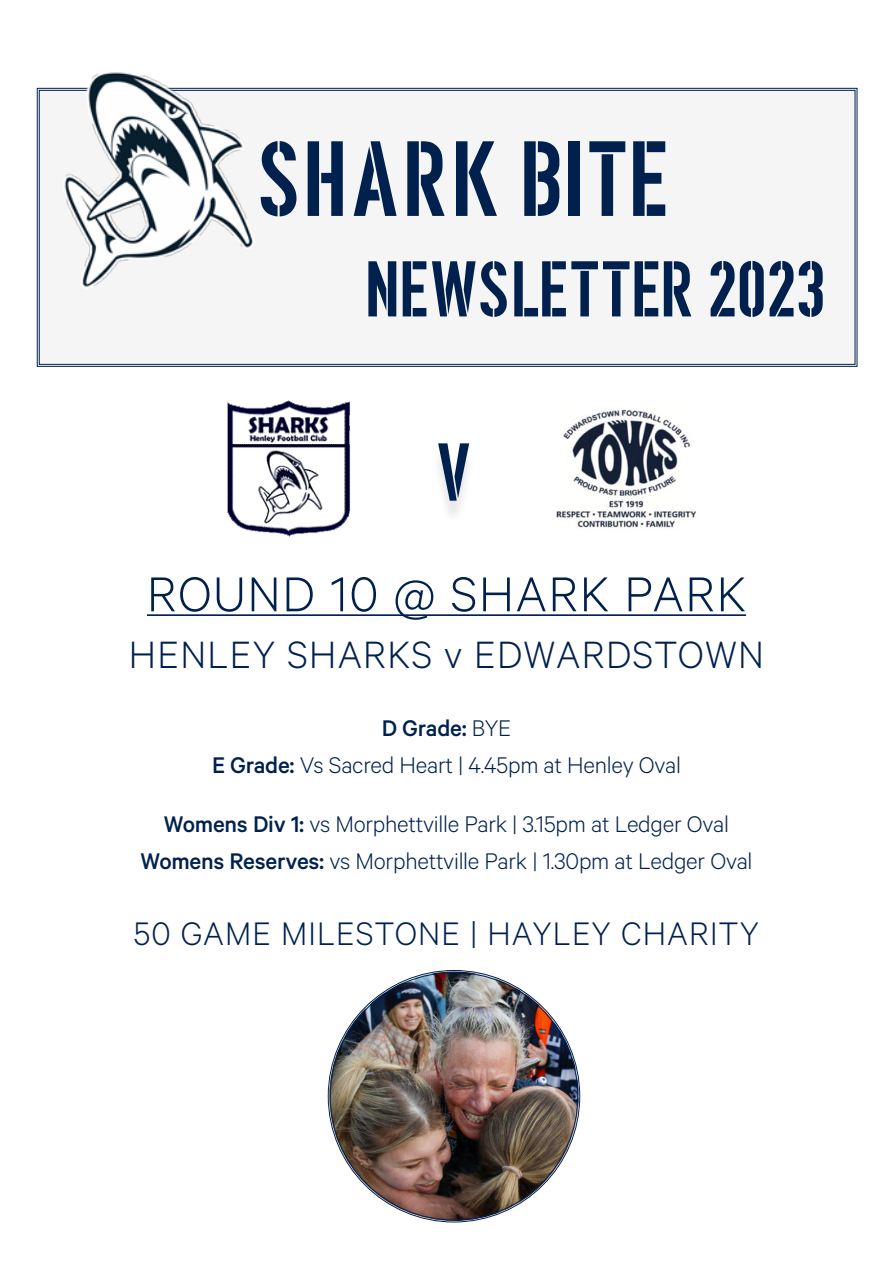
<style>
.page{position:relative;width:893px;height:1263px;background:#fff}
.page>*{position:absolute;margin:0;border:0;box-sizing:border-box;transform-origin:0 0}
.t1{font:103.5px "Ombudsman Stencil";letter-spacing:.03em;color:#00214e}
.t2{font:79.5px "Ombudsman Stencil";color:#00214e}
.t3{font:76.5px "Ombudsman Stencil";letter-spacing:.02em;color:#00214e}
.t4{font:300 55.05px "Calibre";letter-spacing:.03em;color:#00214e}
.t5{font:300 42.9px "Calibre";letter-spacing:.03em;color:#00214e}
.t6{font:300 36.75px "Calibre";letter-spacing:.03em;color:#00214e}
.t7{font:300 25.5px/37.5px "Calibre";letter-spacing:-.01em;color:#00214e;text-align:center}
.s1{font-weight:500}
</style>
<div class="page">
<div style="left:36px;top:87px;width:822px;height:280px;background:#f5f5f6"></div>
<hr style="left:147px;top:614px;width:599px;height:2px;background:#00214e">
<img style="left:556px;top:410px;width:140px;height:118px">
<img style="left:227px;top:400px;width:123px;height:137px">
<div style="left:431px;top:450px;width:46px;height:74px;background:#231f20;opacity:.12"></div>
<img style="left:43px;top:72px;width:216px;height:216px">
<img style="left:329px;top:971px;width:250px;height:250px;border-radius:125px">
<h1 class="t1" style="left:261px;top:125px;width:411px">SHARK BITE</h1>
<h3 class="t3" style="left:368px;top:250px;width:461px">NEWSLETTER 2023</h3>
<h2 class="t2" style="left:438px;top:431px;width:36px">V</h2>
<h3 class="t4" style="left:147px;top:562px;width:601px">ROUND 10 @ SHARK PARK</h3>
<h3 class="t5" style="left:129px;top:630px;width:637px">HENLEY SHARKS v EDWARDSTOWN</h3>
<p class="t7" style="left:212px;top:708px;width:470px"><span class="s1">D Grade:</span> BYE<br><span class="s1">E Grade:</span> Vs Sacred Heart | 4.45pm at Henley Oval</p>
<p class="t7" style="left:140px;top:804px;width:614px"><span class="s1">Womens Div 1:</span> vs Morphettville Park | 3.15pm at Ledger Oval<br><span class="s1">Womens Reserves:</span> vs Morphettville Park | 1.30pm at Ledger Oval</p>
<h3 class="t6" style="left:134px;top:912px;width:627px">50 GAME MILESTONE | HAYLEY CHARITY</h3>
</div>
